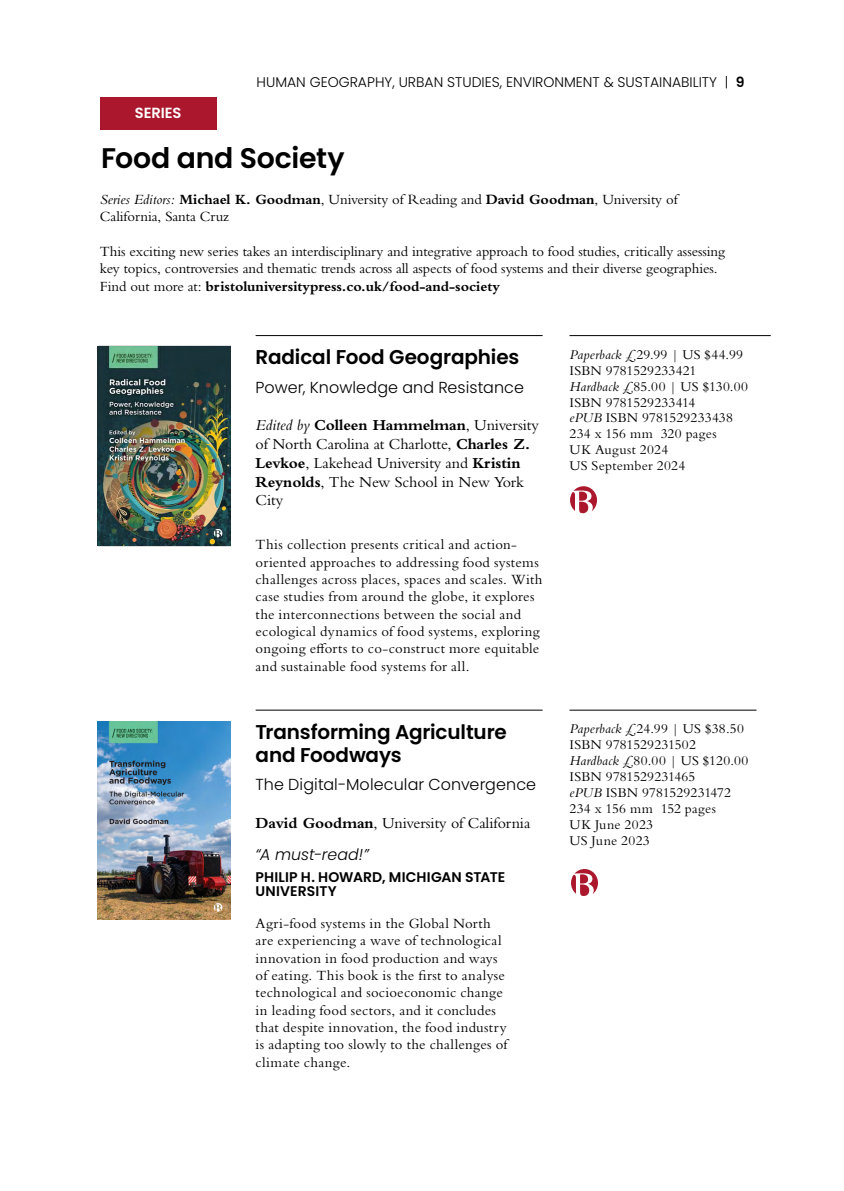
<style>
.page{position:relative;width:844px;height:1191px;background:#fff}
.page>*{position:absolute;margin:0;border:0;box-sizing:border-box;transform-origin:0 0}
.t1{font:600 28.35px "Poppins";letter-spacing:-.01em;color:#000}
.t2{font:600 19.95px/22.8px "Poppins";letter-spacing:-.005em;color:#000}
.t3{font:15.92px/18.7px "Bembo MT Pro";letter-spacing:-.005em;color:#000}
.t4{font:300 15.92px "Poppins";letter-spacing:.005em;color:#000}
.t5{font:italic 300 15.75px "Poppins";letter-spacing:.005em;color:#000}
.t6{font:14.7px/17.3px "Bembo MT Pro";letter-spacing:.015em;color:#000}
.t7{font:14.7px/17.3px "Bembo MT Pro";letter-spacing:-.005em;color:#000}
.t8{font:600 14.7px "Poppins";letter-spacing:-.005em;color:#fff}
.t9{font:14px/15.9px "Bembo MT Pro";letter-spacing:.02em;color:#000}
.t10{font:300 14px "Poppins";color:#000}
.t11{font:600 14px/14px "Poppins";letter-spacing:.005em;color:#000}
.s1{font-weight:600}
.s2{font-style:italic}
.s3{font-weight:700}
</style>
<div class="page">
<img style="left:98px;top:721px;width:132px;height:198px">
<hr style="left:255px;top:709px;width:287px;height:1px;background:#000">
<svg style="left:571px;top:869px;width:27px;height:27px"></svg>
<div style="left:100px;top:97px;width:116px;height:33px;background:#ab182d"></div>
<img style="left:98px;top:347px;width:132px;height:198px">
<hr style="left:255px;top:335px;width:287px;height:1px;background:#000">
<svg style="left:570px;top:486px;width:27px;height:27px"></svg>
<hr style="left:569px;top:335px;width:201px;height:1px;background:#000">
<hr style="left:569px;top:709px;width:187px;height:1px;background:#000">
<p class="t10" style="left:256px;top:74px;width:489px">HUMAN GEOGRAPHY, URBAN STUDIES, ENVIRONMENT &amp; SUSTAINABILITY | <span class="s1">9</span></p>
<p class="t8" style="left:135px;top:105px;width:48px">SERIES</p>
<h1 class="t1" style="left:101px;top:142px;width:245px">Food and Society</h1>
<p class="t7" style="left:100px;top:191px;width:579px"><span class="s2">Series Editors:</span> <span class="s3">Michael K. Goodman</span>, University of Reading and <span class="s3">David Goodman</span>, University of<br>California, Santa Cruz</p>
<p class="t7" style="left:100px;top:242px;width:626px">This exciting new series takes an interdisciplinary and integrative approach to food studies, critically assessing key topics, controversies and thematic trends across all aspects of food systems and their diverse geographies.<br>Find out more at: <span class="s3">bristoluniversitypress.co.uk/food-and-society</span></p>
<h2 class="t2" style="left:255px;top:346px;width:265px">Radical Food Geographies</h2>
<p class="t4" style="left:255px;top:378px;width:270px">Power, Knowledge and Resistance</p>
<p class="t3" style="left:255px;top:416px;width:285px"><span class="s2">Edited by</span> <span class="s3">Colleen Hammelman</span>, University of North Carolina at Charlotte, <span class="s3">Charles Z.<br>Levkoe</span>, Lakehead University and <span class="s3">Kristin Reynolds</span>, The New School in New York City</p>
<p class="t6" style="left:255px;top:536px;width:288px">This collection presents critical and action&shy;oriented approaches to addressing food systems challenges across places, spaces and scales. With case studies from around the globe, it explores the interconnections between the social and ecological dynamics of food systems, exploring ongoing efforts to co-construct more equitable and sustainable food systems for all.</p>
<h2 class="t2" style="left:255px;top:720px;width:253px">Transforming Agriculture and Foodways</h2>
<p class="t4" style="left:255px;top:775px;width:282px">The Digital-Molecular Convergence</p>
<p class="t3" style="left:255px;top:813px;width:276px"><span class="s3">David Goodman</span>, University of California</p>
<p class="t5" style="left:255px;top:845px;width:115px">“A must-read!”</p>
<p class="t11" style="left:255px;top:870px;width:251px">PHILIP H. HOWARD, MICHIGAN STATE<br>UNIVERSITY</p>
<p class="t6" style="left:255px;top:914px;width:253px">Agri-food systems in the Global North are experiencing a wave of technological innovation in food production and ways of eating. This book is the first to analyse technological and socioeconomic change in leading food sectors, and it concludes that despite innovation, the food industry is adapting too slowly to the challenges of climate change.</p>
<p class="t9" style="left:569px;top:346px;width:180px"><span class="s2">Paperback</span> £29.99 | US $44.99<br>ISBN 9781529233421<br><span class="s2">Hardback</span> £85.00 | US $130.00<br>ISBN 9781529233414<br><span class="s2">ePUB</span> ISBN 9781529233438<br>234 x 156 mm 320 pages<br>UK August 2024<br>US September 2024</p>
<p class="t9" style="left:569px;top:720px;width:180px"><span class="s2">Paperback</span> £24.99 | US $38.50<br>ISBN 9781529231502<br><span class="s2">Hardback</span> £80.00 | US $120.00<br>ISBN 9781529231465<br><span class="s2">ePUB</span> ISBN 9781529231472<br>234 x 156 mm 152 pages<br>UK June 2023<br>US June 2023</p>
</div>
